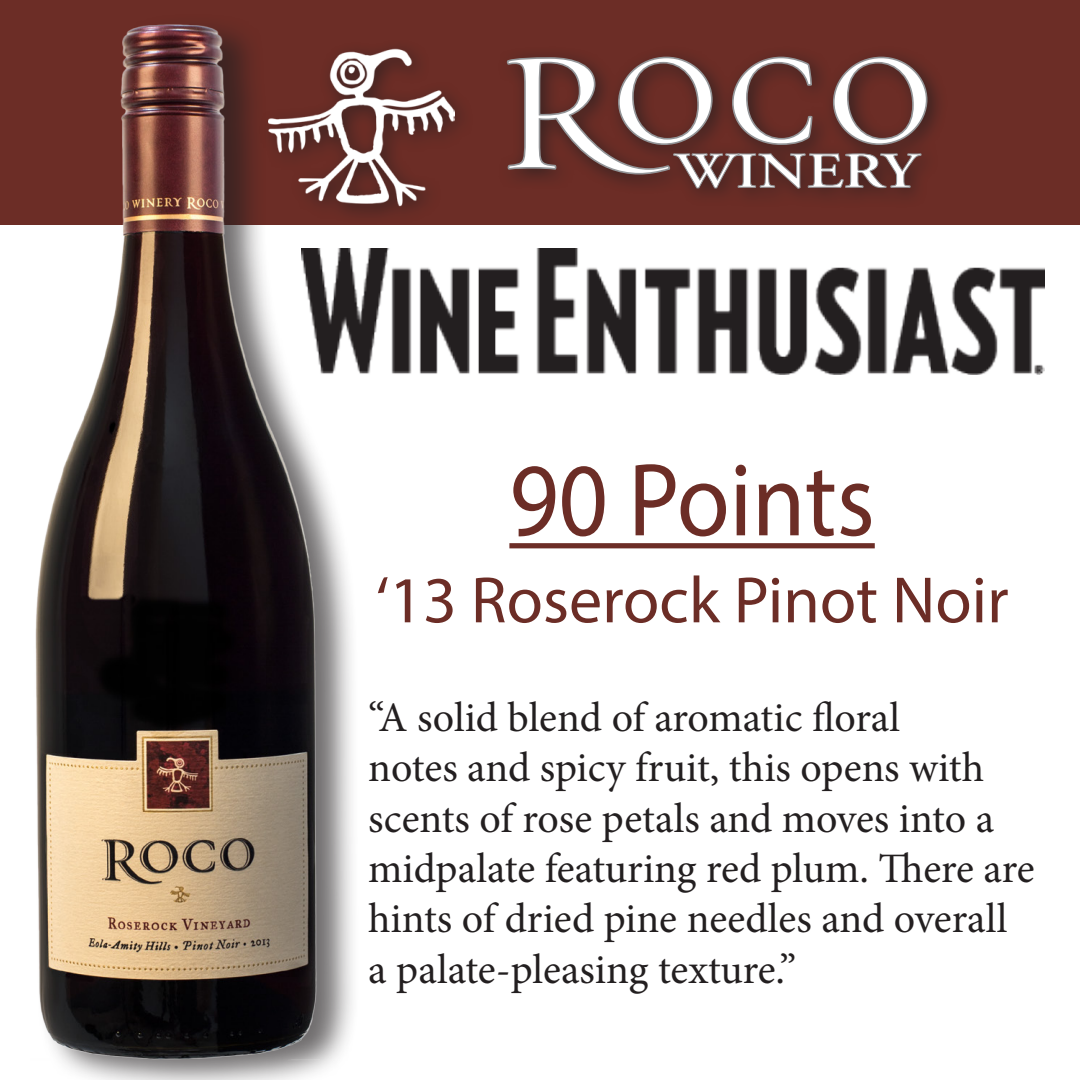
<style>
.page{position:relative;width:1080px;height:1080px;background:#fff}
.page>*{position:absolute;margin:0;border:0;box-sizing:border-box;transform-origin:0 0}
.t1{font:104.7px "Myriad Pro";color:#6c2d26;scale:.92 1}
.t2{font:66px "Myriad Pro";color:#6c2d26}
.t3{font:600 50.4px "Adobe Garamond Pro";color:#fff;scale:1.25 1}
.t4{font:42px/50.4px "Minion Pro";color:#231f20}
</style>
<div class="page">
<div style="left:0;top:0;width:1080px;height:225px;background:#6c2d26"></div>
<div style="left:33px;top:13px;width:328px;height:1067px;background:#231f20;opacity:.65"></div>
<img style="left:33px;top:15px;width:287px;height:1049px">
<svg style="left:506px;top:56px;width:422px;height:133px"></svg>
<div style="left:258px;top:38px;width:216px;height:187px;background:#6c2d26"></div>
<img style="left:269px;top:48px;width:185px;height:161px">
<img style="left:302px;top:248px;width:743px;height:126px">
<div style="left:509px;top:543px;width:366px;height:5px;background:#6c2d26"></div>
<p class="t3" style="left:675px;top:142px;width:196px">WINERY</p>
<p class="t1" style="left:509px;top:436px;width:399px">90 Points</p>
<p class="t2" style="left:376px;top:559px;width:635px">‘13 Roserock Pinot Noir</p>
<p class="t4" style="left:368px;top:692px;width:668px">“A solid blend of aromatic floral<br>notes and spicy fruit, this opens with scents of rose petals and moves into a midpalate featuring red plum. There are hints of dried pine needles and overall a palate-pleasing texture.”</p>
</div>
